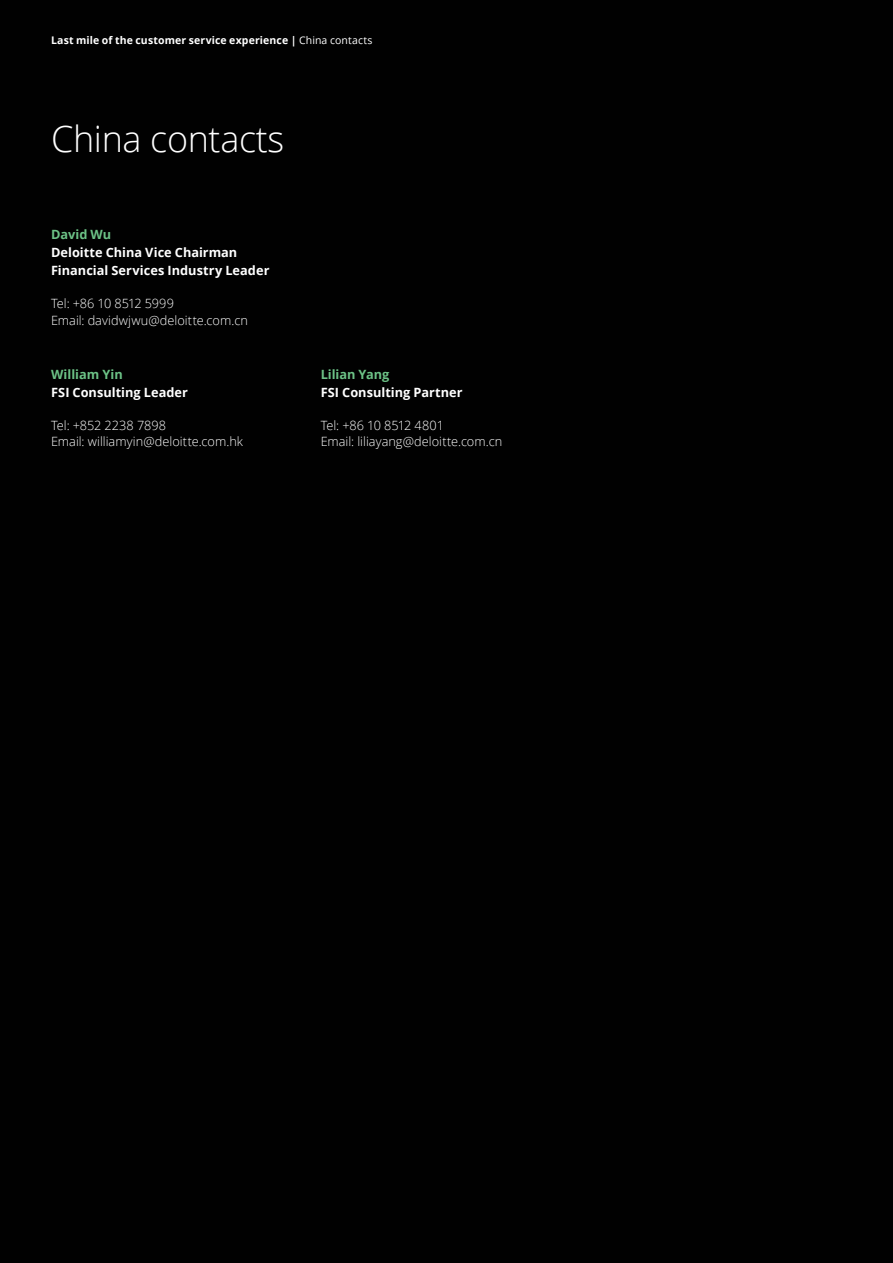
<style>
.page{position:relative;width:893px;height:1263px;background:#010101}
.page>*{position:absolute;margin:0;border:0;box-sizing:border-box;transform-origin:0 0}
.t1{font:300 36px "Open Sans";letter-spacing:-.01em;color:#fff}
.t2{font:300 12.75px/16.5px "Open Sans";color:#fff}
.t3{font:700 12.75px/18px "Open Sans";letter-spacing:.005em;color:#fff}
.t4{font:700 12.75px "Open Sans";color:#6cc286}
.t5{font:700 10.5px "Open Sans";letter-spacing:.01em;color:#fff}
.s1{font-weight:400}
</style>
<div class="page">
<p class="t5" style="left:51px;top:33px;width:323px">Last mile of the customer service experience | <span class="s1">China contacts</span></p>
<h1 class="t1" style="left:51px;top:114px;width:235px">China contacts</h1>
<p class="t4" style="left:51px;top:226px;width:62px">David Wu</p>
<p class="t3" style="left:51px;top:243px;width:220px">Deloitte China Vice Chairman<br>Financial Services Industry Leader</p>
<p class="t2" style="left:51px;top:295px;width:198px">Tel: +86 10 8512 5999<br>Email: davidwjwu@deloitte.com.cn</p>
<p class="t4" style="left:51px;top:365px;width:73px">William Yin</p>
<p class="t3" style="left:51px;top:383px;width:138px">FSI Consulting Leader</p>
<p class="t2" style="left:51px;top:416px;width:194px">Tel: +852 2238 7898<br>Email: williamyin@deloitte.com.hk</p>
<p class="t4" style="left:321px;top:365px;width:70px">Lilian Yang</p>
<p class="t3" style="left:321px;top:383px;width:143px">FSI Consulting Partner</p>
<p class="t2" style="left:321px;top:416px;width:183px">Tel: +86 10 8512 4801<br>Email: liliayang@deloitte.com.cn</p>
</div>
